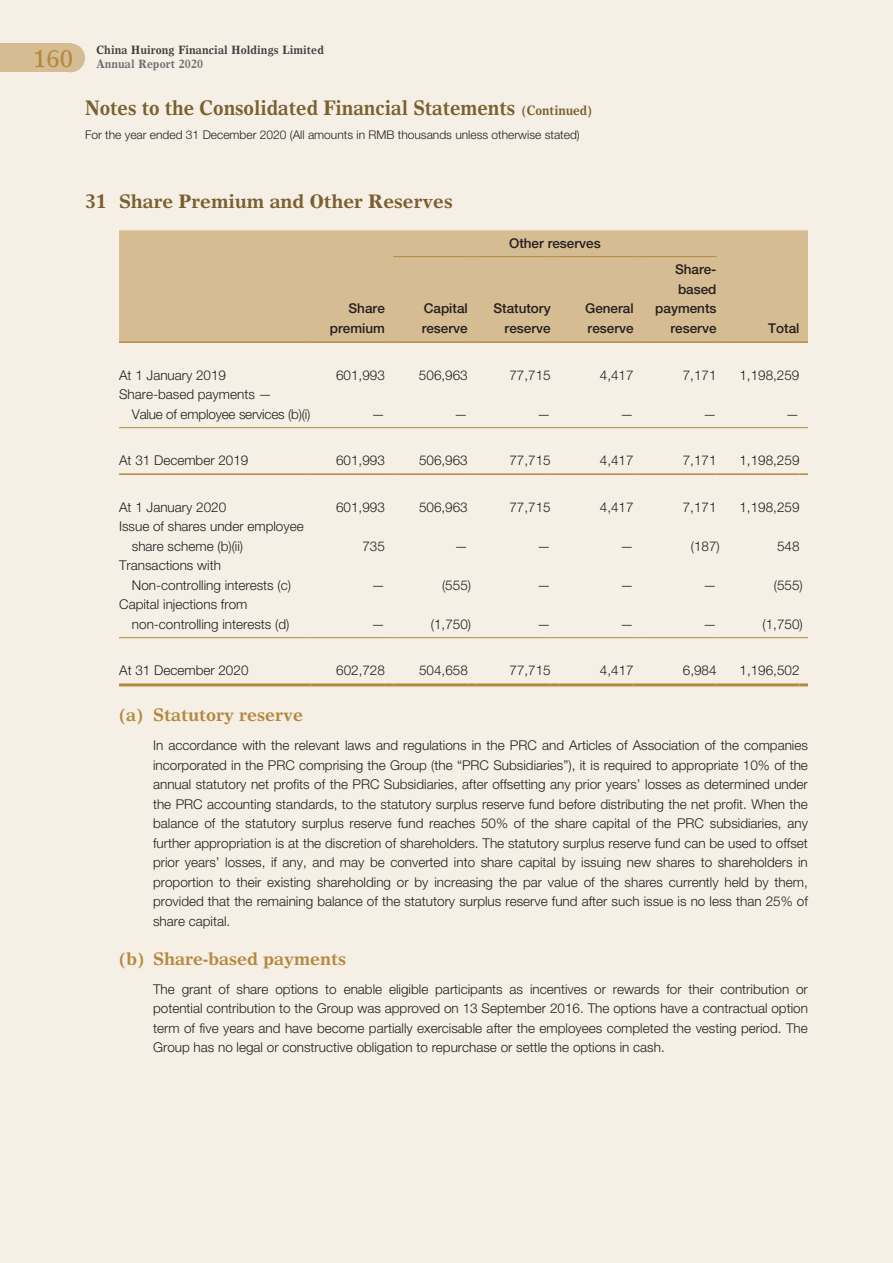
<style>
.page{position:relative;width:893px;height:1263px;background:#f6efe5}
.page>*{position:absolute;margin:0;border:0;box-sizing:border-box;transform-origin:0 0}
.t1{font:700 21px "Times Europa LT Std";color:#7a6030;scale:.9 1}
.t2{font:700 19.5px "Times Europa LT Std";color:#7a6030}
.t3{font:700 18px "Times Europa LT Std";color:#b4893f}
.t4{font:300 13.5px/19.5px "Helvetica Neue LT Std";color:#231f20}
.t5{font:500 13.5px/19.5px "Helvetica Neue LT Std";color:#231f20;text-align:right}
.t6{font:300 12px "Helvetica Neue LT Std";color:#231f20}
.t7{font:700 12px/14.4px "Times Europa LT Std";letter-spacing:.01em;color:#3e3e3f;scale:.9 1}
.s1{font-weight:400;font-size:24px;color:#b4893f}
.s2{color:#6c6d70}
.s3{font-size:13.5px}
</style>
<div class="page">
<div style="left:56px;top:43px;width:29px;height:29px;background:#d6bc92;border-radius:50%"></div>
<div style="left:0;top:43px;width:70px;height:29px;background:#d6bc92"></div>
<div style="left:119px;top:230px;width:689px;height:111px;background:#d6bc92"></div>
<hr style="left:393px;top:256px;width:75px;height:1px;background:#b4893f">
<hr style="left:476px;top:256px;width:75px;height:1px;background:#b4893f">
<hr style="left:559px;top:256px;width:75px;height:1px;background:#b4893f">
<hr style="left:642px;top:256px;width:74px;height:1px;background:#b4893f">
<hr style="left:119px;top:637px;width:191px;height:1px;background:#b4893f">
<hr style="left:310px;top:637px;width:75px;height:1px;background:#b4893f">
<hr style="left:393px;top:637px;width:75px;height:1px;background:#b4893f">
<hr style="left:476px;top:637px;width:75px;height:1px;background:#b4893f">
<hr style="left:559px;top:637px;width:75px;height:1px;background:#b4893f">
<hr style="left:642px;top:637px;width:74px;height:1px;background:#b4893f">
<hr style="left:725px;top:637px;width:74px;height:1px;background:#b4893f">
<hr style="left:119px;top:683px;width:191px;height:3px;background:#b4893f">
<hr style="left:310px;top:683px;width:75px;height:3px;background:#b4893f">
<svg style="left:385px;top:683px;width:8px;height:3px"></svg>
<hr style="left:393px;top:683px;width:75px;height:3px;background:#b4893f">
<svg style="left:468px;top:683px;width:8px;height:3px"></svg>
<hr style="left:476px;top:683px;width:75px;height:3px;background:#b4893f">
<svg style="left:551px;top:683px;width:8px;height:3px"></svg>
<hr style="left:119px;top:427px;width:191px;height:1px;background:#b4893f">
<hr style="left:559px;top:683px;width:75px;height:3px;background:#b4893f">
<hr style="left:310px;top:427px;width:75px;height:1px;background:#b4893f">
<svg style="left:634px;top:683px;width:8px;height:3px"></svg>
<hr style="left:642px;top:683px;width:74px;height:3px;background:#b4893f">
<hr style="left:393px;top:427px;width:75px;height:1px;background:#b4893f">
<svg style="left:716px;top:683px;width:9px;height:3px"></svg>
<hr style="left:725px;top:683px;width:74px;height:3px;background:#b4893f">
<svg style="left:799px;top:683px;width:9px;height:3px"></svg>
<hr style="left:476px;top:427px;width:75px;height:1px;background:#b4893f">
<hr style="left:559px;top:427px;width:75px;height:1px;background:#b4893f">
<hr style="left:642px;top:427px;width:74px;height:1px;background:#b4893f">
<hr style="left:725px;top:427px;width:74px;height:1px;background:#b4893f">
<hr style="left:119px;top:341px;width:191px;height:2px;background:#b4893f">
<hr style="left:310px;top:341px;width:75px;height:2px;background:#b4893f">
<svg style="left:385px;top:341px;width:8px;height:2px"></svg>
<hr style="left:393px;top:341px;width:75px;height:2px;background:#b4893f">
<svg style="left:468px;top:341px;width:8px;height:2px"></svg>
<hr style="left:476px;top:341px;width:75px;height:2px;background:#b4893f">
<svg style="left:551px;top:341px;width:8px;height:2px"></svg>
<hr style="left:559px;top:341px;width:75px;height:2px;background:#b4893f">
<svg style="left:634px;top:341px;width:8px;height:2px"></svg>
<hr style="left:642px;top:341px;width:74px;height:2px;background:#b4893f">
<svg style="left:716px;top:341px;width:9px;height:2px"></svg>
<hr style="left:725px;top:341px;width:74px;height:2px;background:#b4893f">
<svg style="left:799px;top:341px;width:9px;height:2px"></svg>
<hr style="left:119px;top:473px;width:191px;height:2px;background:#b4893f">
<hr style="left:310px;top:473px;width:75px;height:2px;background:#b4893f">
<svg style="left:385px;top:473px;width:8px;height:2px"></svg>
<hr style="left:393px;top:473px;width:75px;height:2px;background:#b4893f">
<svg style="left:468px;top:473px;width:8px;height:2px"></svg>
<hr style="left:476px;top:473px;width:75px;height:2px;background:#b4893f">
<svg style="left:551px;top:473px;width:8px;height:2px"></svg>
<hr style="left:559px;top:473px;width:75px;height:2px;background:#b4893f">
<svg style="left:634px;top:473px;width:8px;height:2px"></svg>
<hr style="left:642px;top:473px;width:74px;height:2px;background:#b4893f">
<svg style="left:716px;top:473px;width:9px;height:2px"></svg>
<hr style="left:725px;top:473px;width:74px;height:2px;background:#b4893f">
<svg style="left:799px;top:473px;width:9px;height:2px"></svg>
<p class="t7" style="left:33px;top:42px;width:325px;text-indent:63px">China Huirong Financial Holdings Limited<br><span class="s1">160</span> <span class="s2">Annual Report 2020</span></p>
<h1 class="t1" style="left:85px;top:95px;width:565px">Notes to the Consolidated Financial Statements <span class="s3">(Continued)</span></h1>
<p class="t6" style="left:85px;top:128px;width:496px">For the year ended 31 December 2020 (All amounts in RMB thousands unless otherwise stated)</p>
<h2 class="t2" style="left:85px;top:189px;width:369px">31 Share Premium and Other Reserves</h2>
<p class="t5" style="left:509px;top:233px;width:93px">Other reserves</p>
<p class="t5" style="left:330px;top:298px;width:56px">Share premium</p>
<p class="t5" style="left:422px;top:298px;width:48px;text-align:left">Capital reserve</p>
<p class="t5" style="left:493px;top:298px;width:59px">Statutory reserve</p>
<p class="t5" style="left:585px;top:298px;width:50px;text-align:left">General reserve</p>
<p class="t5" style="left:655px;top:259px;width:63px">Share&shy;based payments reserve</p>
<p class="t5" style="left:768px;top:318px;width:33px">Total</p>
<p class="t4" style="left:119px;top:365px;width:109px">At 1 January 2019</p>
<p class="t4" style="left:336px;top:365px;width:50px">601,993</p>
<p class="t4" style="left:419px;top:365px;width:50px">506,963</p>
<p class="t4" style="left:509px;top:365px;width:43px">77,715</p>
<p class="t4" style="left:600px;top:365px;width:35px">4,417</p>
<p class="t4" style="left:683px;top:365px;width:35px">7,171</p>
<p class="t4" style="left:739px;top:365px;width:62px">1,198,259</p>
<p class="t4" style="left:132px;top:384px;width:180px;text-indent:-13px">Share-based payments —<br>Value of employee services (b)(i)</p>
<p class="t4" style="left:371px;top:404px;width:15px">—</p>
<p class="t4" style="left:454px;top:404px;width:15px">—</p>
<p class="t4" style="left:537px;top:404px;width:15px">—</p>
<p class="t4" style="left:620px;top:404px;width:15px">—</p>
<p class="t4" style="left:703px;top:404px;width:15px">—</p>
<p class="t4" style="left:786px;top:404px;width:15px">—</p>
<p class="t4" style="left:119px;top:450px;width:131px">At 31 December 2019</p>
<p class="t4" style="left:336px;top:450px;width:50px">601,993</p>
<p class="t4" style="left:419px;top:450px;width:50px">506,963</p>
<p class="t4" style="left:509px;top:450px;width:43px">77,715</p>
<p class="t4" style="left:600px;top:450px;width:35px">4,417</p>
<p class="t4" style="left:683px;top:450px;width:35px">7,171</p>
<p class="t4" style="left:739px;top:450px;width:62px">1,198,259</p>
<p class="t4" style="left:119px;top:497px;width:109px">At 1 January 2020</p>
<p class="t4" style="left:336px;top:497px;width:50px">601,993</p>
<p class="t4" style="left:419px;top:497px;width:50px">506,963</p>
<p class="t4" style="left:509px;top:497px;width:43px">77,715</p>
<p class="t4" style="left:600px;top:497px;width:35px">4,417</p>
<p class="t4" style="left:683px;top:497px;width:35px">7,171</p>
<p class="t4" style="left:739px;top:497px;width:62px">1,198,259</p>
<p class="t4" style="left:132px;top:516px;width:173px;text-indent:-13px">Issue of shares under employee share scheme (b)(ii)</p>
<p class="t4" style="left:362px;top:536px;width:24px">735</p>
<p class="t4" style="left:454px;top:536px;width:15px">—</p>
<p class="t4" style="left:537px;top:536px;width:15px">—</p>
<p class="t4" style="left:620px;top:536px;width:15px">—</p>
<p class="t4" style="left:691px;top:536px;width:31px">(187)</p>
<p class="t4" style="left:777px;top:536px;width:24px">548</p>
<p class="t4" style="left:132px;top:555px;width:161px;text-indent:-13px">Transactions with<br>Non-controlling interests (c)</p>
<p class="t4" style="left:132px;top:594px;width:159px;text-indent:-13px">Capital injections from non-controlling interests (d)</p>
<p class="t4" style="left:371px;top:575px;width:15px">—</p>
<p class="t4" style="left:442px;top:575px;width:31px">(555)</p>
<p class="t4" style="left:537px;top:575px;width:15px">—</p>
<p class="t4" style="left:620px;top:575px;width:15px">—</p>
<p class="t4" style="left:703px;top:575px;width:15px">—</p>
<p class="t4" style="left:774px;top:575px;width:31px">(555)</p>
<p class="t4" style="left:371px;top:614px;width:15px">—</p>
<p class="t4" style="left:431px;top:614px;width:42px">(1,750)</p>
<p class="t4" style="left:537px;top:614px;width:15px">—</p>
<p class="t4" style="left:620px;top:614px;width:15px">—</p>
<p class="t4" style="left:703px;top:614px;width:15px">—</p>
<p class="t4" style="left:762px;top:614px;width:42px">(1,750)</p>
<p class="t4" style="left:119px;top:660px;width:131px">At 31 December 2020</p>
<p class="t4" style="left:336px;top:660px;width:50px">602,728</p>
<p class="t4" style="left:419px;top:660px;width:50px">504,658</p>
<p class="t4" style="left:509px;top:660px;width:43px">77,715</p>
<p class="t4" style="left:600px;top:660px;width:35px">4,417</p>
<p class="t4" style="left:683px;top:660px;width:35px">6,984</p>
<p class="t4" style="left:739px;top:660px;width:62px">1,196,502</p>
<h3 class="t3" style="left:119px;top:704px;width:186px">(a) Statutory reserve</h3>
<p class="t4" style="left:153px;top:735px;width:656px;text-align:justify">In accordance with the relevant laws and regulations in the PRC and Articles of Association of the companies incorporated in the PRC comprising the Group (the “PRC Subsidiaries”), it is required to appropriate 10% of the annual statutory net profits of the PRC Subsidiaries, after offsetting any prior years’ losses as determined under the PRC accounting standards, to the statutory surplus reserve fund before distributing the net profit. When the balance of the statutory surplus reserve fund reaches 50% of the share capital of the PRC subsidiaries, any further appropriation is at the discretion of shareholders. The statutory surplus reserve fund can be used to offset prior years’ losses, if any, and may be converted into share capital by issuing new shares to shareholders in proportion to their existing shareholding or by increasing the par value of the shares currently held by them, provided that the remaining balance of the statutory surplus reserve fund after such issue is no less than 25% of share capital.</p>
<h3 class="t3" style="left:119px;top:947px;width:229px">(b) Share-based payments</h3>
<p class="t4" style="left:153px;top:979px;width:656px;text-align:justify">The grant of share options to enable eligible participants as incentives or rewards for their contribution or potential contribution to the Group was approved on 13 September 2016. The options have a contractual option term of five years and have become partially exercisable after the employees completed the vesting period. The Group has no legal or constructive obligation to repurchase or settle the options in cash.</p>
</div>
